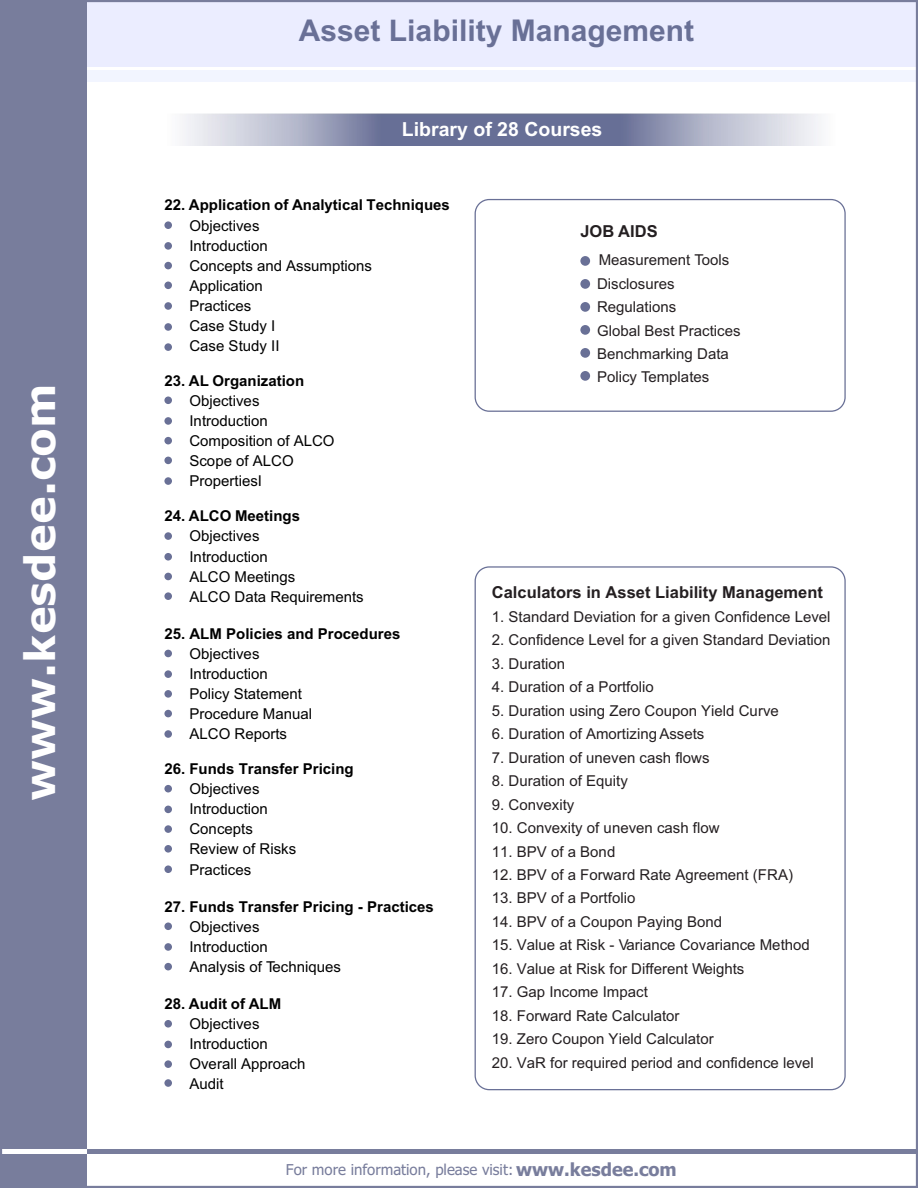
<style>
.page{position:relative;width:918px;height:1188px;background:#fff}
.page>*{position:absolute;margin:0;border:0;box-sizing:border-box;transform-origin:0 0}
.t1{font:700 42px "Verdana";color:#fff}
.t2{font:700 30px "Arial";color:#697096}
.t3{font:700 19.5px "Arial";color:#fff}
.t4{font:700 16.5px "Arial";color:#241f21}
.t5{font:15px/23.4px "Arial";color:#241f21}
.t6{font:15px/20.1px "Arial";color:#000}
.t7{font:700 15px "Arial";color:#000}
.t8{font:15px "Tahoma";color:#787d9c}
.s1{font-weight:700;font-size:18px}
</style>
<div class="page">
<div style="left:0;top:0;width:918px;height:67px;background:#ebedff"></div>
<div style="left:0;top:70px;width:918px;height:11px;background:#f2f5ff"></div>
<div style="left:0;top:0;width:86px;height:1188px;background:#787d9c"></div>
<div style="left:0;top:1149px;width:918px;height:5px;background:#787d9c"></div>
<div style="left:0;top:1149px;width:87px;height:5px;background:#fff"></div>
<div style="left:164px;top:221px;width:8px;height:8px;background:#697096;border-radius:50%"></div>
<div style="left:164px;top:242px;width:8px;height:8px;background:#697096;border-radius:50%"></div>
<div style="left:164px;top:262px;width:8px;height:7px;background:#697096;border-radius:50%"></div>
<div style="left:164px;top:282px;width:8px;height:7px;background:#697096;border-radius:50%"></div>
<div style="left:164px;top:302px;width:8px;height:8px;background:#697096;border-radius:50%"></div>
<div style="left:164px;top:323px;width:8px;height:8px;background:#697096;border-radius:50%"></div>
<div style="left:164px;top:343px;width:8px;height:8px;background:#697096;border-radius:50%"></div>
<div style="left:164px;top:397px;width:8px;height:7px;background:#697096;border-radius:50%"></div>
<div style="left:164px;top:417px;width:8px;height:8px;background:#697096;border-radius:50%"></div>
<div style="left:164px;top:437px;width:8px;height:7px;background:#697096;border-radius:50%"></div>
<div style="left:164px;top:457px;width:8px;height:7px;background:#697096;border-radius:50%"></div>
<div style="left:164px;top:477px;width:8px;height:8px;background:#697096;border-radius:50%"></div>
<div style="left:164px;top:532px;width:8px;height:8px;background:#697096;border-radius:50%"></div>
<div style="left:164px;top:553px;width:8px;height:8px;background:#697096;border-radius:50%"></div>
<div style="left:164px;top:573px;width:8px;height:7px;background:#697096;border-radius:50%"></div>
<div style="left:164px;top:592px;width:8px;height:8px;background:#697096;border-radius:50%"></div>
<div style="left:164px;top:650px;width:8px;height:7px;background:#697096;border-radius:50%"></div>
<div style="left:164px;top:670px;width:8px;height:8px;background:#697096;border-radius:50%"></div>
<div style="left:164px;top:690px;width:8px;height:8px;background:#697096;border-radius:50%"></div>
<div style="left:164px;top:710px;width:8px;height:7px;background:#697096;border-radius:50%"></div>
<div style="left:164px;top:730px;width:8px;height:8px;background:#697096;border-radius:50%"></div>
<div style="left:164px;top:785px;width:8px;height:7px;background:#697096;border-radius:50%"></div>
<div style="left:164px;top:806px;width:8px;height:7px;background:#697096;border-radius:50%"></div>
<div style="left:164px;top:825px;width:8px;height:8px;background:#697096;border-radius:50%"></div>
<div style="left:164px;top:845px;width:8px;height:8px;background:#697096;border-radius:50%"></div>
<div style="left:164px;top:865px;width:8px;height:8px;background:#697096;border-radius:50%"></div>
<div style="left:164px;top:923px;width:8px;height:7px;background:#697096;border-radius:50%"></div>
<div style="left:164px;top:943px;width:8px;height:8px;background:#697096;border-radius:50%"></div>
<div style="left:164px;top:963px;width:8px;height:7px;background:#697096;border-radius:50%"></div>
<div style="left:164px;top:1020px;width:8px;height:8px;background:#697096;border-radius:50%"></div>
<div style="left:164px;top:1041px;width:8px;height:7px;background:#697096;border-radius:50%"></div>
<div style="left:164px;top:1060px;width:8px;height:8px;background:#697096;border-radius:50%"></div>
<div style="left:164px;top:1079px;width:8px;height:8px;background:#697096;border-radius:50%"></div>
<svg style="left:475px;top:566px;width:371px;height:524px"></svg>
<img style="left:546px;top:114px;width:275px;height:32px">
<img style="left:183px;top:114px;width:363px;height:32px">
<svg style="left:475px;top:199px;width:371px;height:213px"></svg>
<hr style="left:0;top:0;width:918px;height:2px;background:#787d9c">
<hr style="left:916px;top:0;width:2px;height:1188px;background:#787d9c">
<hr style="left:0;top:1186px;width:918px;height:2px;background:#787d9c">
<hr style="left:0;top:0;width:2px;height:1188px;background:#787d9c">
<h1 class="t1" style="left:23px;top:801px;width:419px;rotate:-90deg">www.kesdee.com</h1>
<h2 class="t2" style="left:299px;top:19px;width:397px">Asset Liability Management</h2>
<h3 class="t3" style="left:402px;top:122px;width:202px">Library of 28 Courses</h3>
<p class="t7" style="left:164px;top:200px;width:287px">22. Application of Analytical Techniques</p>
<p class="t6" style="left:189px;top:217px;width:184px">Objectives<br>Introduction<br>Concepts and Assumptions<br>Application<br>Practices<br>Case Study I<br>Case Study II</p>
<p class="t7" style="left:164px;top:375px;width:141px">23. AL Organization</p>
<p class="t6" style="left:189px;top:392px;width:147px">Objectives<br>Introduction<br>Composition of ALCO<br>Scope of ALCO<br>PropertiesI</p>
<p class="t7" style="left:164px;top:510px;width:137px">24. ALCO Meetings</p>
<p class="t6" style="left:189px;top:528px;width:176px">Objectives<br>Introduction<br>ALCO Meetings<br>ALCO Data Requirements</p>
<p class="t7" style="left:164px;top:628px;width:238px">25. ALM Policies and Procedures</p>
<p class="t6" style="left:189px;top:645px;width:124px">Objectives<br>Introduction<br>Policy Statement<br>Procedure Manual<br>ALCO Reports</p>
<p class="t7" style="left:164px;top:763px;width:191px">26. Funds Transfer Pricing</p>
<p class="t6" style="left:189px;top:780px;width:108px">Objectives<br>Introduction<br>Concepts<br>Review of Risks<br>Practices</p>
<p class="t7" style="left:164px;top:901px;width:271px">27. Funds Transfer Pricing - Practices</p>
<p class="t6" style="left:189px;top:918px;width:153px">Objectives<br>Introduction<br>Analysis of Techniques</p>
<p class="t7" style="left:164px;top:998px;width:118px">28. Audit of ALM</p>
<p class="t6" style="left:189px;top:1015px;width:118px">Objectives<br>Introduction<br>Overall Approach<br>Audit</p>
<p class="t4" style="left:580px;top:225px;width:79px">JOB AIDS</p>
<p class="t5" style="left:597px;top:250px;width:145px">Measurement Tools<br>Disclosures<br>Regulations<br>Global Best Practices<br>Benchmarking Data<br>Policy Templates</p>
<p class="t4" style="left:492px;top:586px;width:333px">Calculators in Asset Liability Management</p>
<p class="t5" style="left:492px;top:606px;width:340px">1. Standard Deviation for a given Confidence Level</p>
<p class="t5" style="left:492px;top:630px;width:340px">2. Confidence Level for a given Standard Deviation</p>
<p class="t5" style="left:492px;top:653px;width:75px">3. Duration</p>
<p class="t5" style="left:492px;top:677px;width:163px">4. Duration of a Portfolio</p>
<p class="t5" style="left:492px;top:700px;width:289px">5. Duration using Zero Coupon Yield Curve</p>
<p class="t5" style="left:492px;top:724px;width:214px">6. Duration of Amortizing Assets</p>
<p class="t5" style="left:492px;top:747px;width:219px">7. Duration of uneven cash flows</p>
<p class="t5" style="left:492px;top:771px;width:138px">8. Duration of Equity</p>
<p class="t5" style="left:492px;top:794px;width:84px">9. Convexity</p>
<p class="t5" style="left:492px;top:817px;width:229px">10. Convexity of uneven cash flow</p>
<p class="t5" style="left:492px;top:841px;width:125px">11. BPV of a Bond</p>
<p class="t5" style="left:492px;top:864px;width:303px">12. BPV of a Forward Rate Agreement (FRA)</p>
<p class="t5" style="left:492px;top:888px;width:145px">13. BPV of a Portfolio</p>
<p class="t5" style="left:492px;top:911px;width:232px">14. BPV of a Coupon Paying Bond</p>
<p class="t5" style="left:492px;top:935px;width:320px">15. Value at Risk - Variance Covariance Method</p>
<p class="t5" style="left:492px;top:958px;width:254px">16. Value at Risk for Different Weights</p>
<p class="t5" style="left:492px;top:982px;width:158px">17. Gap Income Impact</p>
<p class="t5" style="left:492px;top:1005px;width:189px">18. Forward Rate Calculator</p>
<p class="t5" style="left:492px;top:1029px;width:223px">19. Zero Coupon Yield Calculator</p>
<p class="t5" style="left:492px;top:1052px;width:324px">20. VaR for required period and confidence level</p>
<p class="t8" style="left:286px;top:1164px;width:392px">For more information, please visit: <span class="s1">www.kesdee.com</span></p>
</div>
